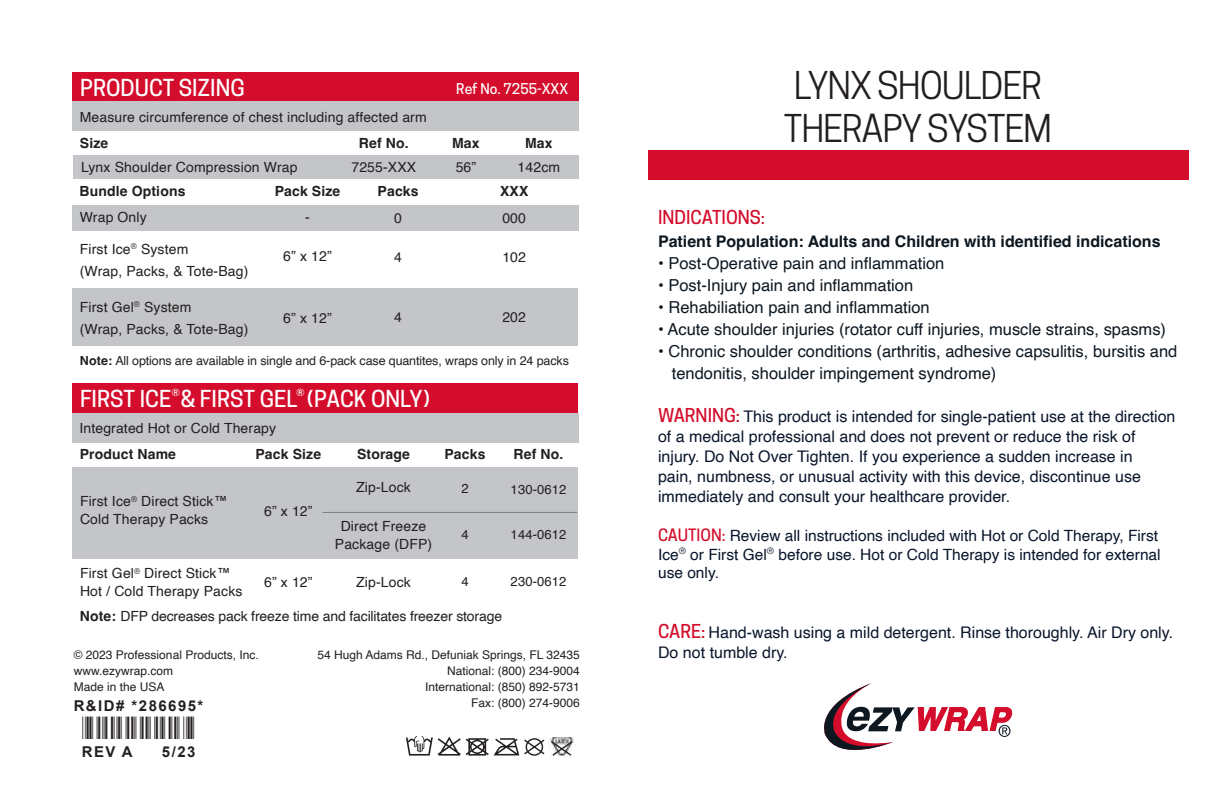
<style>
.page{position:relative;width:1224px;height:792px;background:#fff}
.page>*{position:absolute;margin:0;border:0;box-sizing:border-box;transform-origin:0 0}
.t1{font:36px/43.2px "Cooper Hewitt";letter-spacing:-.03em;color:#231f20}
.t2{font:29.8px "Free 3 of 9 Extended";letter-spacing:.1em;color:#231f20}
.t3{font:500 22px "Cooper Hewitt";color:#fff}
.t4{font:500 18px "Cooper Hewitt";color:#d30d2b}
.t5{font:16.4px/22px "Helvetica";color:#0d1720}
.t6{font:16px/20px "Helvetica";color:#0a162c}
.t7{font:700 16px "Helvetica";color:#0d1720}
.t8{font:15.6px/18.6px "Helvetica";color:#0a162c}
.t9{font:700 15px "Arial";letter-spacing:.1em;color:#231f20}
.t10{font:14px/18px "Helvetica";letter-spacing:.01em;color:#231f20}
.t11{font:700 14px "Helvetica";letter-spacing:.01em;color:#231f20}
.t12{font:14px "Helvetica";letter-spacing:-.01em;color:#231f20}
.t13{font:500 14px "Cooper Hewitt";color:#fff}
.t14{font:13px "Helvetica";letter-spacing:.01em;color:#231f20}
.t15{font:12.4px "Helvetica";letter-spacing:-.01em;color:#231f20}
.t16{font:12px/16px "Helvetica";color:#231f20;text-align:right}
.s1{font-weight:700}
.s2{font-family:"Cooper Hewitt";font-weight:500;font-size:18px;color:#d30d2b}
.s3{font-family:"Cooper Hewitt";font-weight:500;font-size:16px;color:#d30d2b}
</style>
<div class="page">
<div style="left:648px;top:151px;width:540px;height:29px;background:#d30d2b"></div>
<svg style="left:824px;top:683px;width:189px;height:67px"></svg>
<div style="left:72px;top:72px;width:507px;height:30px;background:#d30d2b"></div>
<div style="left:73px;top:155px;width:506px;height:23px;background:#c4c5c9"></div>
<svg style="left:406px;top:736px;width:168px;height:21px"></svg>
<div style="left:73px;top:102px;width:506px;height:29px;background:#c4c5c9"></div>
<div style="left:72px;top:383px;width:506px;height:30px;background:#d30d2b"></div>
<div style="left:73px;top:468px;width:505px;height:91px;background:#c4c5c9"></div>
<hr style="left:322px;top:512px;width:255px;height:1px;background:#7d7e7e">
<div style="left:73px;top:413px;width:506px;height:29px;background:#c4c5c9"></div>
<div style="left:72px;top:289px;width:506px;height:57px;background:#c4c5c9"></div>
<div style="left:72px;top:206px;width:507px;height:25px;background:#c4c5c9"></div>
<h3 class="t3" style="left:80px;top:75px;width:166px">PRODUCT SIZING</h3>
<p class="t13" style="left:456px;top:80px;width:113px">Ref No. 7255-XXX</p>
<p class="t10" style="left:80px;top:108px;width:349px">Measure circumference of chest including affected arm</p>
<p class="t11" style="left:80px;top:134px;width:30px">Size</p>
<p class="t11" style="left:359px;top:134px;width:51px">Ref No.</p>
<p class="t11" style="left:452px;top:134px;width:29px">Max</p>
<p class="t11" style="left:525px;top:134px;width:29px">Max</p>
<p class="t10" style="left:81px;top:158px;width:218px">Lynx Shoulder Compression Wrap</p>
<p class="t10" style="left:351px;top:158px;width:66px">7255-XXX</p>
<p class="t10" style="left:456px;top:158px;width:22px">56”</p>
<p class="t10" style="left:518px;top:158px;width:44px">142cm</p>
<p class="t11" style="left:79px;top:183px;width:108px">Bundle Options</p>
<p class="t11" style="left:275px;top:183px;width:67px">Pack Size</p>
<p class="t11" style="left:378px;top:183px;width:43px">Packs</p>
<p class="t11" style="left:500px;top:183px;width:30px">XXX</p>
<p class="t10" style="left:80px;top:209px;width:68px">Wrap Only</p>
<p class="t10" style="left:305px;top:209px;width:6px">-</p>
<p class="t10" style="left:394px;top:210px;width:9px">0</p>
<p class="t10" style="left:502px;top:210px;width:25px">000</p>
<p class="t10" style="left:80px;top:238px;width:170px;line-height:22px">First Ice<sup>®</sup> System<br>(Wrap, Packs, &amp; Tote-Bag)</p>
<p class="t10" style="left:283px;top:248px;width:50px">6” x 12”</p>
<p class="t10" style="left:394px;top:249px;width:9px">4</p>
<p class="t10" style="left:502px;top:249px;width:25px">102</p>
<p class="t10" style="left:80px;top:296px;width:170px;line-height:22px">First Gel<sup>®</sup> System<br>(Wrap, Packs, &amp; Tote-Bag)</p>
<p class="t10" style="left:283px;top:309px;width:50px">6” x 12”</p>
<p class="t10" style="left:394px;top:308px;width:9px">4</p>
<p class="t10" style="left:502px;top:308px;width:25px">202</p>
<p class="t15" style="left:80px;top:351px;width:491px"><span class="s1">Note:</span> All options are available in single and 6-pack case quantites, wraps only in 24 packs</p>
<h3 class="t3" style="left:80px;top:386px;width:352px">FIRST ICE &amp; FIRST GEL (PACK ONLY)</h3>
<p class="t10" style="left:79px;top:420px;width:198px">Integrated Hot or Cold Therapy</p>
<p class="t11" style="left:80px;top:445px;width:98px">Product Name</p>
<p class="t11" style="left:255px;top:445px;width:67px">Pack Size</p>
<p class="t11" style="left:357px;top:445px;width:54px">Storage</p>
<p class="t11" style="left:444px;top:445px;width:43px">Packs</p>
<p class="t11" style="left:514px;top:445px;width:51px">Ref No.</p>
<p class="t10" style="left:80px;top:493px;width:149px">First Ice<sup>®</sup> Direct Stick™<br>Cold Therapy Packs</p>
<p class="t10" style="left:264px;top:503px;width:50px">6” x 12”</p>
<p class="t10" style="left:80px;top:565px;width:164px">First Gel<sup>®</sup> Direct Stick™<br>Hot / Cold Therapy Packs</p>
<p class="t10" style="left:264px;top:574px;width:50px">6” x 12”</p>
<p class="t10" style="left:356px;top:479px;width:56px">Zip-Lock</p>
<p class="t14" style="left:461px;top:479px;width:9px">2</p>
<p class="t14" style="left:511px;top:479px;width:57px">130-0612</p>
<p class="t14" style="left:511px;top:525px;width:57px">144-0612</p>
<p class="t14" style="left:511px;top:571px;width:57px">230-0612</p>
<p class="t10" style="left:335px;top:518px;width:99px;text-align:center">Direct Freeze<br>Package (DFP)</p>
<p class="t14" style="left:461px;top:525px;width:9px">4</p>
<p class="t10" style="left:356px;top:574px;width:56px">Zip-Lock</p>
<p class="t14" style="left:461px;top:571px;width:9px">4</p>
<p class="t12" style="left:80px;top:606px;width:424px"><span class="s1">Note:</span> DFP decreases pack freeze time and facilitates freezer storage</p>
<h1 class="t1" style="left:784px;top:64px;width:270px">LYNX SHOULDER<br>THERAPY SYSTEM</h1>
<p class="t4" style="left:658px;top:207px;width:108px">INDICATIONS:</p>
<p class="t7" style="left:658px;top:231px;width:504px">Patient Population: Adults and Children with identified indications</p>
<p class="t5" style="left:658px;top:252px;width:288px">• Post-Operative pain and inflammation</p>
<p class="t5" style="left:658px;top:274px;width:257px">• Post-Injury pain and inflammation</p>
<p class="t5" style="left:658px;top:296px;width:273px">• Rehabiliation pain and inflammation</p>
<p class="t5" style="left:658px;top:318px;width:510px">• Acute shoulder injuries (rotator cuff injuries, muscle strains, spasms)</p>
<p class="t5" style="left:672px;top:340px;width:507px;text-indent:-14px">• Chronic shoulder conditions (arthritis, adhesive capsulitis, bursitis and tendonitis, shoulder impingement syndrome)</p>
<p class="t6" style="left:658px;top:407px;width:519px"><span class="s2">WARNING:</span> This product is intended for single-patient use at the direction of a medical professional and does not prevent or reduce the risk of injury. Do Not Over Tighten. If you experience a sudden increase in<br>pain, numbness, or unusual activity with this device, discontinue use immediately and consult your healthcare provider.</p>
<p class="t8" style="left:658px;top:527px;width:504px"><span class="s3">CAUTION:</span> Review all instructions included with Hot or Cold Therapy, First<br>Ice<sup>®</sup> or First Gel<sup>®</sup> before use. Hot or Cold Therapy is intended for external use only.</p>
<p class="t6" style="left:658px;top:623px;width:517px"><span class="s2">CARE:</span> Hand-wash using a mild detergent. Rinse thoroughly. Air Dry only.</p>
<p class="t16" style="left:74px;top:647px;width:186px">© 2023 Professional Products, Inc.</p>
<p class="t6" style="left:658px;top:643px;width:131px">Do not tumble dry.</p>
<p class="t16" style="left:74px;top:663px;width:101px;text-align:left">www.ezywrap.com<br>Made in the USA</p>
<p class="t16" style="left:318px;top:647px;width:264px">54 Hugh Adams Rd., Defuniak Springs, FL 32435<br>National: (800) 234-9004<br>International: (850) 892-5731<br>Fax: (800) 274-9006</p>
<p class="t9" style="left:74px;top:696px;width:131px">R&amp;ID# *286695*</p>
<h2 class="t2" style="left:82px;top:711px;width:114px">*286695*</h2>
<p class="t9" style="left:82px;top:742px;width:53px">REV A</p>
<p class="t9" style="left:162px;top:742px;width:35px">5/23</p>
</div>
